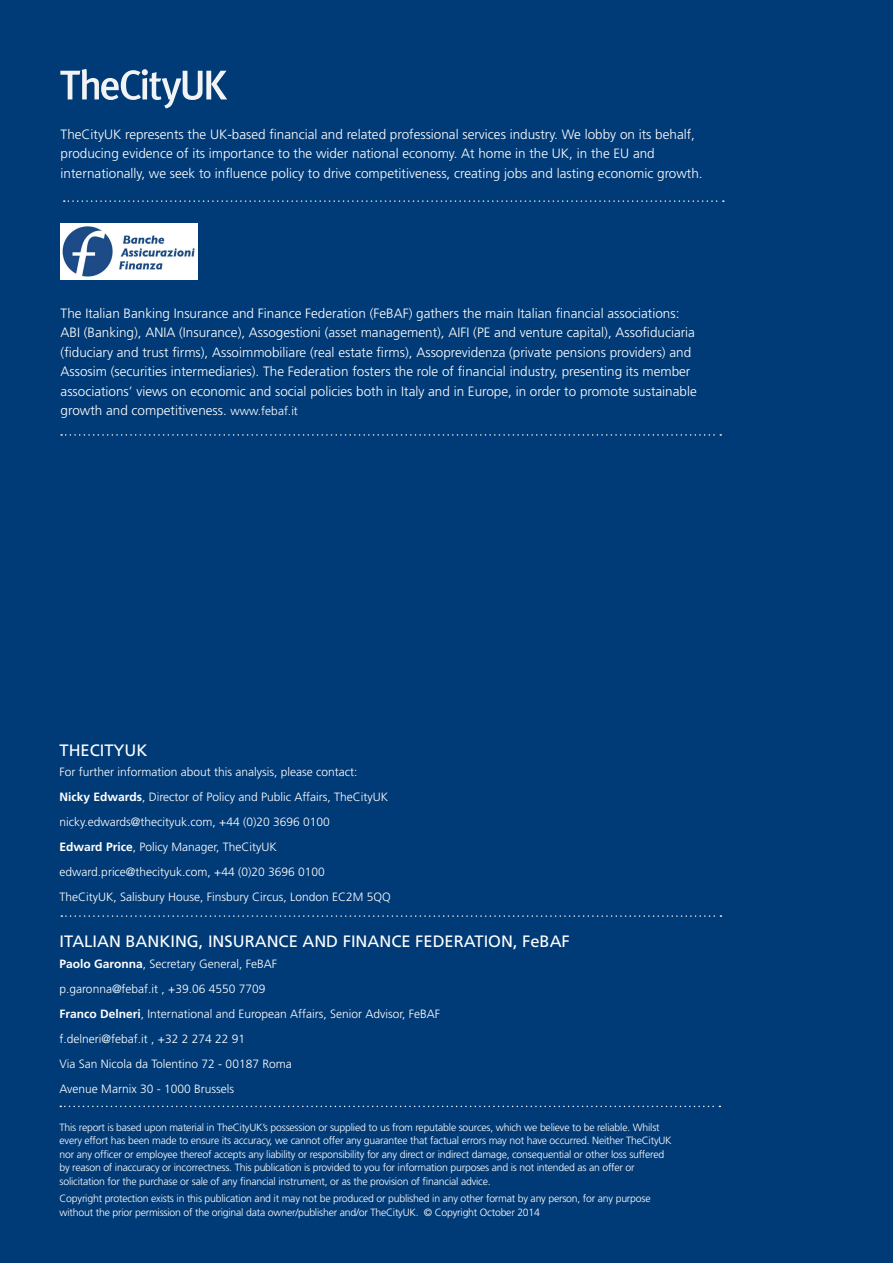
<style>
.page{position:relative;width:893px;height:1263px;background:#013b77}
.page>*{position:absolute;margin:0;border:0;box-sizing:border-box;transform-origin:0 0}
.t1{font:16.5px "Frutiger LT Std";color:#fff}
.t2{font:300 13.5px/19.5px "Frutiger LT Std";color:#fff}
.t3{font:300 12px/25px "Frutiger LT Std";color:#fff}
.t4{font:300 10.5px/13.5px "Frutiger LT Std";letter-spacing:-.02em;color:#fff}
.s1{font-size:12px}
.s2{font-weight:700}
</style>
<div class="page">
<svg style="left:60px;top:69px;width:167px;height:39px"></svg>
<img style="left:61px;top:223px;width:136px;height:56px">
<svg style="left:64px;top:200px;width:660px;height:2px"></svg>
<svg style="left:61px;top:434px;width:660px;height:2px"></svg>
<svg style="left:61px;top:915px;width:660px;height:2px"></svg>
<svg style="left:60px;top:1106px;width:660px;height:1px"></svg>
<p class="t2" style="left:61px;top:125px;width:644px">TheC ityU K represents the U K-based financial and related professional services industry. We lobby on its behalf, producing evidence of its importance to the wider national economy. At home in the U K, in the EU and internationally, we seek to influence policy to drive competitiveness, creating jobs and lasting economic growth.</p>
<p class="t2" style="left:61px;top:304px;width:620px">The Italian Banking Insurance and Finance Federation (FeBAF) gathers the main Italian financial associations:<br>ABI</p>
<p class="t2" style="left:61px;top:323px;width:638px;text-indent:119px">(Insurance), Assogestioni (asset management), AI FI (PE and venture capital), Assofiduciaria (fiduciary and trust firms), Assoimmobiliare (real estate firms), Assoprevidenza (private pensions providers) and Assosim (securities intermediaries). The Federation fosters the role of financial industry, presenting its member associations’ views on economic and social policies both in Italy and in Europe, in order to promote sustainable growth and competitiveness. <span class="s1">www.febaf.it</span></p>
<p class="t2" style="left:84px;top:323px;width:70px">(Banking), ANIA</p>
<p class="t1" style="left:60px;top:740px;width:90px">THECITYUK</p>
<p class="t3" style="left:60px;top:760px;width:333px">For further information about this analysis, please contact:<br><span class="s2">Nicky Edwards</span>, Director of Policy and Public Affairs, TheCityU K nicky.edwards@thecityuk.com, +44 (0)20 3696 0100<br><span class="s2">Edward Price</span>, Policy Manager, TheCityU K edward.price@thecityuk.com, +44 (0)20 3696 0100<br>TheCityU K, Salisbury House, Finsbury Circus, London EC 2M 5QQ</p>
<p class="t1" style="left:60px;top:932px;width:512px">ITALIAN BANKING, INSURANCE AND FINANCE FEDERATION, FeBAF</p>
<p class="t3" style="left:60px;top:951px;width:382px"><span class="s2">Paolo Garonna</span>, Secretary General, FeBAF<br>p.garonna@febaf.it , +39.06 4550 7709<br><span class="s2">Franco Delneri</span>, International and European Affairs, Senior Advisor, FeBAF f.delneri@febaf.it , +32 2 274 22 91<br>Via San Nicola da Tolentino 72 - 00187 Roma<br>Avenue Marnix 30 - 1000 Brussels</p>
<p class="t4" style="left:60px;top:1120px;width:614px">This report is based upon material in TheC ityU K’s possession or supplied to us from reputable sources, which we believe to be reliable. Whilst every effort has been made to ensure its accuracy, we cannot offer any guarantee that factual errors may not have occurred. Neither TheCityU K nor any officer or employee thereof accepts any liability or responsibility for any direct or indirect damage, consequential or other loss suffered by reason of inaccuracy or incorrectness. This publication is provided to you for information purposes and is not intended as an offer or solicitation for the purchase or sale of any financial instrument, or as the provision of financial advice.</p>
<p class="t4" style="left:60px;top:1192px;width:593px">Copyright protection exists in this publication and it may not be produced or published in any other format by any person, for any purpose without the prior permission of the original data owner/publisher and/or TheCityU K. © Copyright October 2014</p>
</div>
